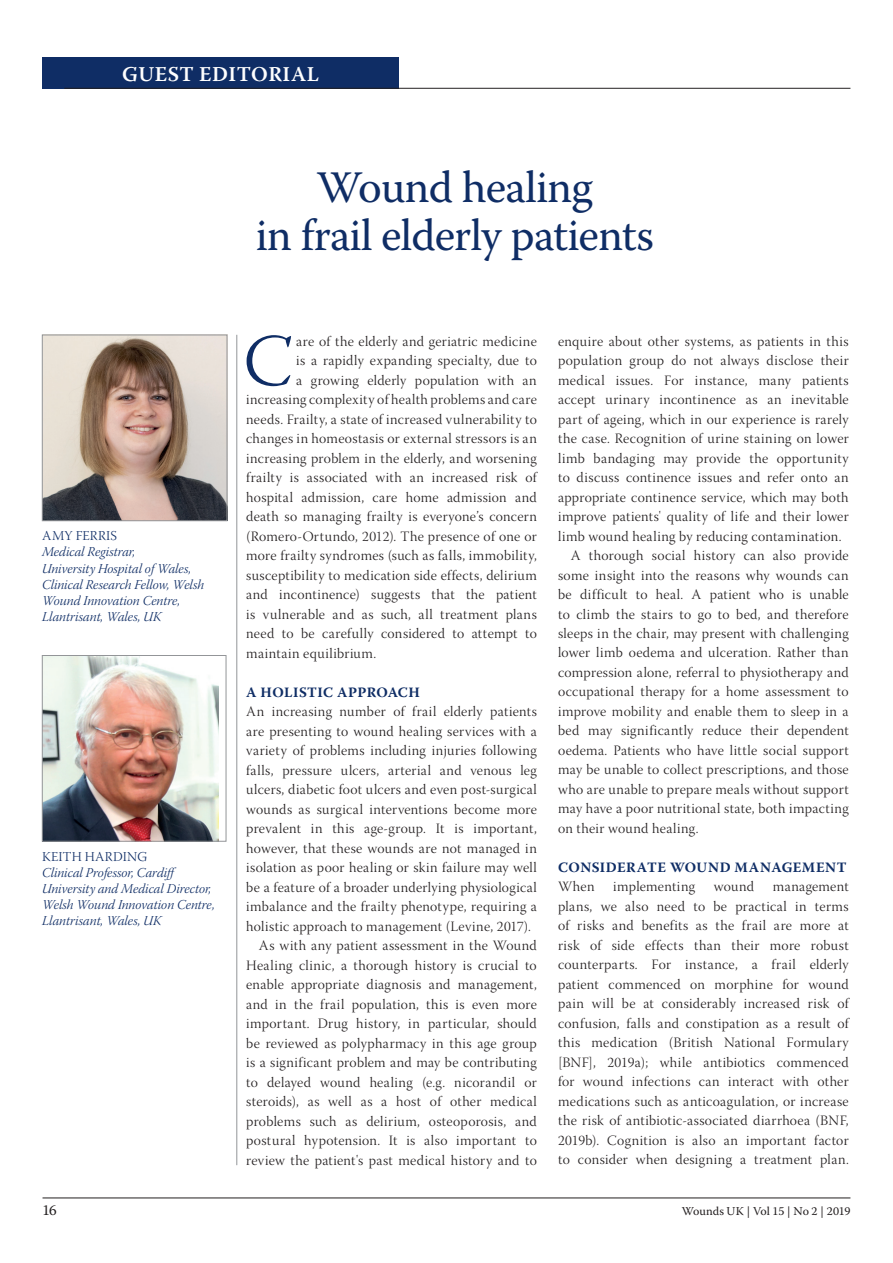
<style>
.page{position:relative;width:893px;height:1263px;background:#fff}
.page>*{position:absolute;margin:0;border:0;box-sizing:border-box;transform-origin:0 0}
.t1{font:73.35px "Warnock Pro Light Subh";color:#0f2d65}
.t2{font:45px/48px "Warnock Pro";letter-spacing:-.02em;color:#0f2d65;text-align:center}
.t3{font:600 21px "Warnock Pro";letter-spacing:.025em;color:#fff}
.t4{font:15px "Warnock Pro";color:#231f20}
.t5{font:14.25px/19.5px "Warnock Pro Light Subh";letter-spacing:.025em;color:#231f20;text-align:justify}
.t6{font:700 14.25px "Warnock Pro";letter-spacing:.03em;color:#0f2d65}
.t7{font:13.5px/16.2px "Warnock Pro Light It Subh";color:#0f2d65}
.t8{font:13.5px "Warnock Pro Light Subh";letter-spacing:.015em;color:#0f2d65}
.t9{font:12px "Warnock Pro";letter-spacing:-.005em;color:#231f20}
</style>
<div class="page">
<hr style="left:43px;top:1197px;width:807px;height:1px;background:#231f20">
<img style="left:44px;top:337px;width:181px;height:182px">
<div style="left:42px;top:335px;width:185px;height:186px;border:1px solid #939598"></div>
<hr style="left:236px;top:335px;width:1px;height:830px;background:#939598">
<div style="left:43px;top:57px;width:356px;height:32px;background:#0f2d65"></div>
<hr style="left:64px;top:88px;width:786px;height:1px;background:#231f20">
<img style="left:44px;top:657px;width:174px;height:182px">
<div style="left:42px;top:655px;width:184px;height:186px;border:1px solid #939598"></div>
<h3 class="t3" style="left:122px;top:61px;width:198px">GUEST EDITORIAL</h3>
<p class="t8" style="left:42px;top:528px;width:76px">AMY FERRIS</p>
<p class="t7" style="left:42px;top:545px;width:164px">Medical Registrar,<br>University Hospital of Wales,<br>Clinical Research Fellow, Welsh<br>Wound Innovation Centre,<br>Llantrisant, Wales, UK</p>
<p class="t8" style="left:42px;top:849px;width:107px">KEITH HARDING</p>
<p class="t7" style="left:42px;top:866px;width:174px">Clinical Professor, Cardiff<br>University and Medical Director,<br>Welsh Wound Innovation Centre,<br>Llantrisant, Wales, UK</p>
<h2 class="t2" style="left:256px;top:162px;width:400px">Wound healing<br>in frail elderly patients</h2>
<h1 class="t1" style="left:244px;top:321px;width:50px">C</h1>
<p class="t5" style="left:296px;top:333px;width:242px">are of the elderly and geriatric medicine</p>
<p class="t5" style="left:296px;top:353px;width:242px">is a rapidly expanding specialty, due to</p>
<p class="t5" style="left:296px;top:372px;width:242px">a growing elderly population with an</p>
<p class="t5" style="left:246px;top:391px;width:292px">increasing complexity of health problems and care</p>
<p class="t5" style="left:246px;top:411px;width:292px">needs. Frailty, a state of increased vulnerability to</p>
<p class="t5" style="left:246px;top:430px;width:292px">changes in homeostasis or external stressors is an</p>
<p class="t5" style="left:246px;top:450px;width:292px">increasing problem in the elderly, and worsening</p>
<p class="t5" style="left:246px;top:469px;width:292px">frailty is associated with an increased risk of</p>
<p class="t5" style="left:246px;top:489px;width:292px">hospital admission, care home admission and</p>
<p class="t5" style="left:246px;top:508px;width:292px">death so managing frailty is everyone’s concern</p>
<p class="t5" style="left:246px;top:528px;width:292px">(Romero-Ortundo, 2012). The presence of one or</p>
<p class="t5" style="left:246px;top:547px;width:292px">more frailty syndromes (such as falls, immobility,</p>
<p class="t5" style="left:246px;top:567px;width:292px">susceptibility to medication side effects, delirium</p>
<p class="t5" style="left:246px;top:586px;width:292px">and incontinence) suggests that the patient</p>
<p class="t5" style="left:246px;top:606px;width:292px">is vulnerable and as such, all treatment plans</p>
<p class="t5" style="left:246px;top:625px;width:292px">need to be carefully considered to attempt to</p>
<p class="t5" style="left:246px;top:645px;width:132px">maintain equilibrium.</p>
<p class="t6" style="left:246px;top:683px;width:175px">A HOLISTIC APPROACH</p>
<p class="t5" style="left:246px;top:703px;width:292px">An increasing number of frail elderly patients</p>
<p class="t5" style="left:246px;top:723px;width:292px">are presenting to wound healing services with a</p>
<p class="t5" style="left:246px;top:742px;width:292px">variety of problems including injuries following</p>
<p class="t5" style="left:246px;top:762px;width:292px">falls, pressure ulcers, arterial and venous leg</p>
<p class="t5" style="left:246px;top:781px;width:292px">ulcers, diabetic foot ulcers and even post-surgical</p>
<p class="t5" style="left:246px;top:801px;width:292px">wounds as surgical interventions become more</p>
<p class="t5" style="left:246px;top:820px;width:292px">prevalent in this age-group. It is important,</p>
<p class="t5" style="left:246px;top:840px;width:292px">however, that these wounds are not managed in</p>
<p class="t5" style="left:246px;top:859px;width:292px">isolation as poor healing or skin failure may well</p>
<p class="t5" style="left:246px;top:879px;width:292px">be a feature of a broader underlying physiological</p>
<p class="t5" style="left:246px;top:898px;width:292px">imbalance and the frailty phenotype, requiring a</p>
<p class="t5" style="left:246px;top:918px;width:286px">holistic approach to management (Levine, 2017).</p>
<p class="t5" style="left:259px;top:937px;width:279px">As with any patient assessment in the Wound</p>
<p class="t5" style="left:246px;top:957px;width:292px">Healing clinic, a thorough history is crucial to</p>
<p class="t5" style="left:246px;top:976px;width:292px">enable appropriate diagnosis and management,</p>
<p class="t5" style="left:246px;top:996px;width:292px">and in the frail population, this is even more</p>
<p class="t5" style="left:246px;top:1015px;width:292px">important. Drug history, in particular, should</p>
<p class="t5" style="left:246px;top:1035px;width:292px">be reviewed as polypharmacy in this age group</p>
<p class="t5" style="left:246px;top:1054px;width:292px">is a significant problem and may be contributing</p>
<p class="t5" style="left:246px;top:1074px;width:292px">to delayed wound healing (e.g. nicorandil or</p>
<p class="t5" style="left:246px;top:1093px;width:292px">steroids), as well as a host of other medical</p>
<p class="t5" style="left:246px;top:1113px;width:292px">problems such as delirium, osteoporosis, and</p>
<p class="t5" style="left:246px;top:1132px;width:292px">postural hypotension. It is also important to</p>
<p class="t5" style="left:246px;top:1152px;width:292px">review the patient's past medical history and to</p>
<p class="t5" style="left:558px;top:333px;width:292px">enquire about other systems, as patients in this</p>
<p class="t5" style="left:558px;top:352px;width:292px">population group do not always disclose their</p>
<p class="t5" style="left:558px;top:372px;width:292px">medical issues. For instance, many patients</p>
<p class="t5" style="left:558px;top:391px;width:292px">accept urinary incontinence as an inevitable</p>
<p class="t5" style="left:558px;top:411px;width:292px">part of ageing, which in our experience is rarely</p>
<p class="t5" style="left:558px;top:430px;width:292px">the case. Recognition of urine staining on lower</p>
<p class="t5" style="left:558px;top:450px;width:292px">limb bandaging may provide the opportunity</p>
<p class="t5" style="left:558px;top:469px;width:292px">to discuss continence issues and refer onto an</p>
<p class="t5" style="left:558px;top:489px;width:292px">appropriate continence service, which may both</p>
<p class="t5" style="left:558px;top:508px;width:292px">improve patients' quality of life and their lower</p>
<p class="t5" style="left:558px;top:528px;width:285px">limb wound healing by reducing contamination.</p>
<p class="t5" style="left:571px;top:547px;width:279px">A thorough social history can also provide</p>
<p class="t5" style="left:558px;top:567px;width:292px">some insight into the reasons why wounds can</p>
<p class="t5" style="left:558px;top:586px;width:292px">be difficult to heal. A patient who is unable</p>
<p class="t5" style="left:558px;top:606px;width:292px">to climb the stairs to go to bed, and therefore</p>
<p class="t5" style="left:558px;top:625px;width:292px">sleeps in the chair, may present with challenging</p>
<p class="t5" style="left:558px;top:645px;width:292px">lower limb oedema and ulceration. Rather than</p>
<p class="t5" style="left:558px;top:664px;width:292px">compression alone, referral to physiotherapy and</p>
<p class="t5" style="left:558px;top:684px;width:292px">occupational therapy for a home assessment to</p>
<p class="t5" style="left:558px;top:703px;width:292px">improve mobility and enable them to sleep in a</p>
<p class="t5" style="left:558px;top:723px;width:292px">bed may significantly reduce their dependent</p>
<p class="t5" style="left:558px;top:742px;width:292px">oedema. Patients who have little social support</p>
<p class="t5" style="left:558px;top:762px;width:292px">may be unable to collect prescriptions, and those</p>
<p class="t5" style="left:558px;top:781px;width:292px">who are unable to prepare meals without support</p>
<p class="t5" style="left:558px;top:801px;width:292px">may have a poor nutritional state, both impacting</p>
<p class="t5" style="left:558px;top:820px;width:142px">on their wound healing.</p>
<p class="t6" style="left:558px;top:859px;width:290px">CONSIDERATE WOUND MANAGEMENT</p>
<p class="t5" style="left:558px;top:879px;width:38px">When</p>
<p class="t5" style="left:613px;top:879px;width:84px">implementing</p>
<p class="t5" style="left:714px;top:879px;width:42px">wound</p>
<p class="t5" style="left:558px;top:879px;width:292px;text-indent:215px">management plans, we also need to be practical in terms of risks and benefits as the frail are more at risk of side effects than their more robust counterparts. For instance, a frail elderly patient commenced on morphine for wound pain will be at considerably increased risk of confusion, falls and constipation as a result of this medication (British National Formulary [BNF], 2019a); while antibiotics commenced for wound infections can interact with other medications such as anticoagulation, or increase the risk of antibiotic-associated diarrhoea (BNF, 2019b). Cognition is also an important factor to consider when designing a treatment plan.</p>
<p class="t4" style="left:43px;top:1201px;width:16px">16</p>
<p class="t9" style="left:682px;top:1204px;width:170px">Wounds UK | Vol 15 | No 2 | 2019</p>
</div>
